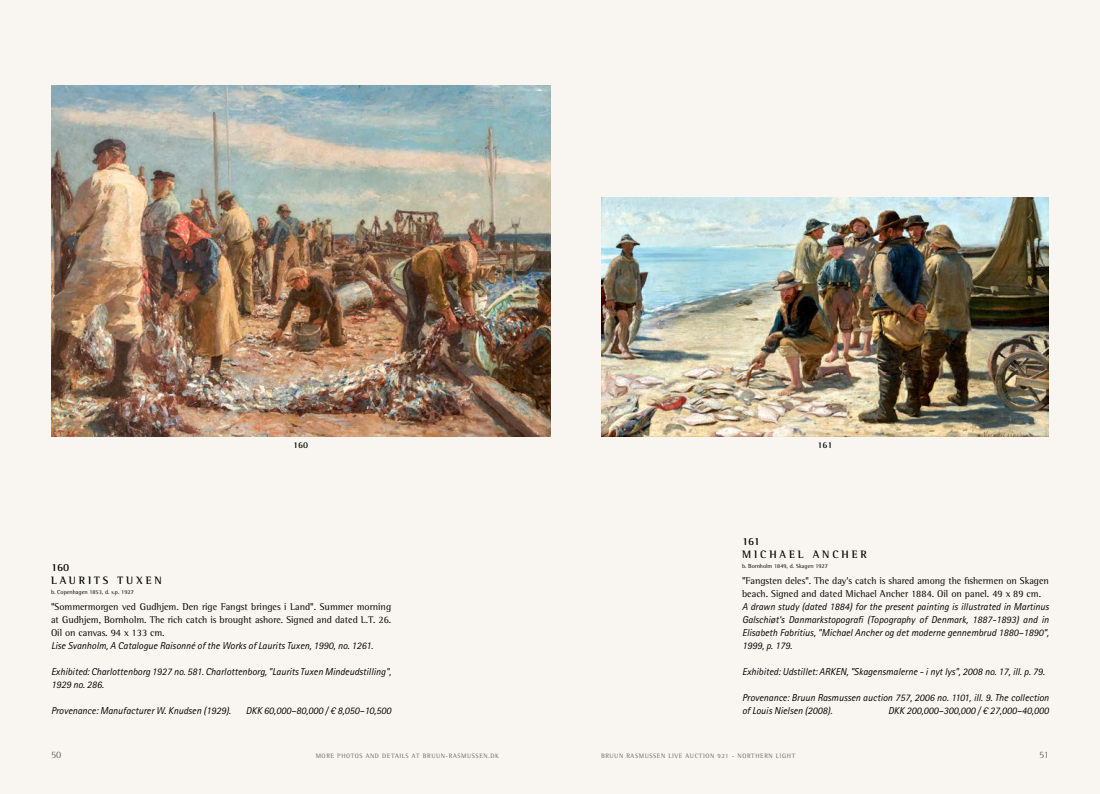
<style>
.page{position:relative;width:1100px;height:794px;background:#f9f6f1}
.page>*{position:absolute;margin:0;border:0;box-sizing:border-box;transform-origin:0 0}
.t1{font:700 11px/13px "Rotis Semi Serif Pro";letter-spacing:.26em;color:#000}
.t2{font:italic 10px/13px "Rotis Sans Serif Pro";color:#000}
.t3{font:10px/13px "Rotis Semi Serif Pro";color:#000;text-align:justify}
.t4{font:10px "Rotis Semi Serif Pro";color:#6a6a69}
.t5{font:700 9px "Rotis Semi Serif Pro";color:#000}
.t6{font:6.5px "Rotis Semi Serif Pro";letter-spacing:.095em;color:#6a6a69}
.t7{font:6px "Rotis Semi Serif Pro";color:#000}
</style>
<div class="page">
<img style="left:51px;top:85px;width:499px;height:351px">
<img style="left:601px;top:197px;width:448px;height:239px">
<p class="t5" style="left:293px;top:439px;width:17px">160</p>
<p class="t5" style="left:817px;top:439px;width:17px">161</p>
<p class="t1" style="left:51px;top:560px;width:112px">160<br>LAURITS TUXEN</p>
<p class="t7" style="left:51px;top:588px;width:84px">b. Copenhagen 1853, d. s.p. 1927</p>
<p class="t3" style="left:51px;top:599px;width:342px">"Sommermorgen ved Gudhjem. Den rige Fangst bringes i Land". Summer morning at Gudhjem, Bornholm. The rich catch is brought ashore. Signed and dated L.T. 26.<br>Oil on canvas. 94 x 133 cm.</p>
<p class="t2" style="left:51px;top:639px;width:324px">Lise Svanholm, A Catalogue Raisonné of the Works of Laurits Tuxen, 1990, no. 1261.</p>
<p class="t2" style="left:51px;top:665px;width:342px">Exhibited: Charlottenborg 1927 no. 581. Charlottenborg, "Laurits Tuxen Mindeudstilling",<br>1929 no. 286.</p>
<p class="t2" style="left:51px;top:704px;width:181px">Provenance: Manufacturer W. Knudsen (1929).</p>
<p class="t2" style="left:246px;top:704px;width:147px">DKK 60,000–80,000 / € 8,050–10,500</p>
<p class="t1" style="left:742px;top:535px;width:126px">161<br>MICHAEL ANCHER</p>
<p class="t7" style="left:742px;top:562px;width:87px">b. Bornholm 1849, d. Skagen 1927</p>
<p class="t3" style="left:742px;top:574px;width:308px">"Fangsten deles". The day's catch is shared among the fishermen on Skagen beach. Signed and dated Michael Ancher 1884. Oil on panel. 49 x 89 cm.</p>
<p class="t2" style="left:742px;top:600px;width:308px;text-align:justify">A drawn study (dated 1884) for the present painting is illustrated in Martinus Galschiøt's Danmarkstopografi (Topography of Denmark, 1887-1893) and in Elisabeth Fabritius, "Michael Ancher og det moderne gennembrud 1880–1890”, 1999, p. 179.</p>
<p class="t2" style="left:742px;top:665px;width:304px">Exhibited: Udstillet: ARKEN, "Skagensmalerne - i nyt lys", 2008 no. 17, ill. p. 79.</p>
<p class="t2" style="left:742px;top:691px;width:308px">Provenance: Bruun Rasmussen auction 757, 2006 no. 1101, ill. 9. The collection of Louis Nielsen (2008).</p>
<p class="t2" style="left:888px;top:704px;width:162px">DKK 200,000–300,000 / € 27,000–40,000</p>
<p class="t4" style="left:51px;top:749px;width:12px">50</p>
<p class="t6" style="left:316px;top:752px;width:185px">MORE PHOTOS AND DETAILS AT BRUUN-RASMUSSEN.DK</p>
<p class="t6" style="left:601px;top:752px;width:196px">BRUUN RASMUSSEN LIVE AUCTION 921 - NORTHERN LIGHT</p>
<p class="t4" style="left:1039px;top:749px;width:11px">51</p>
</div>
